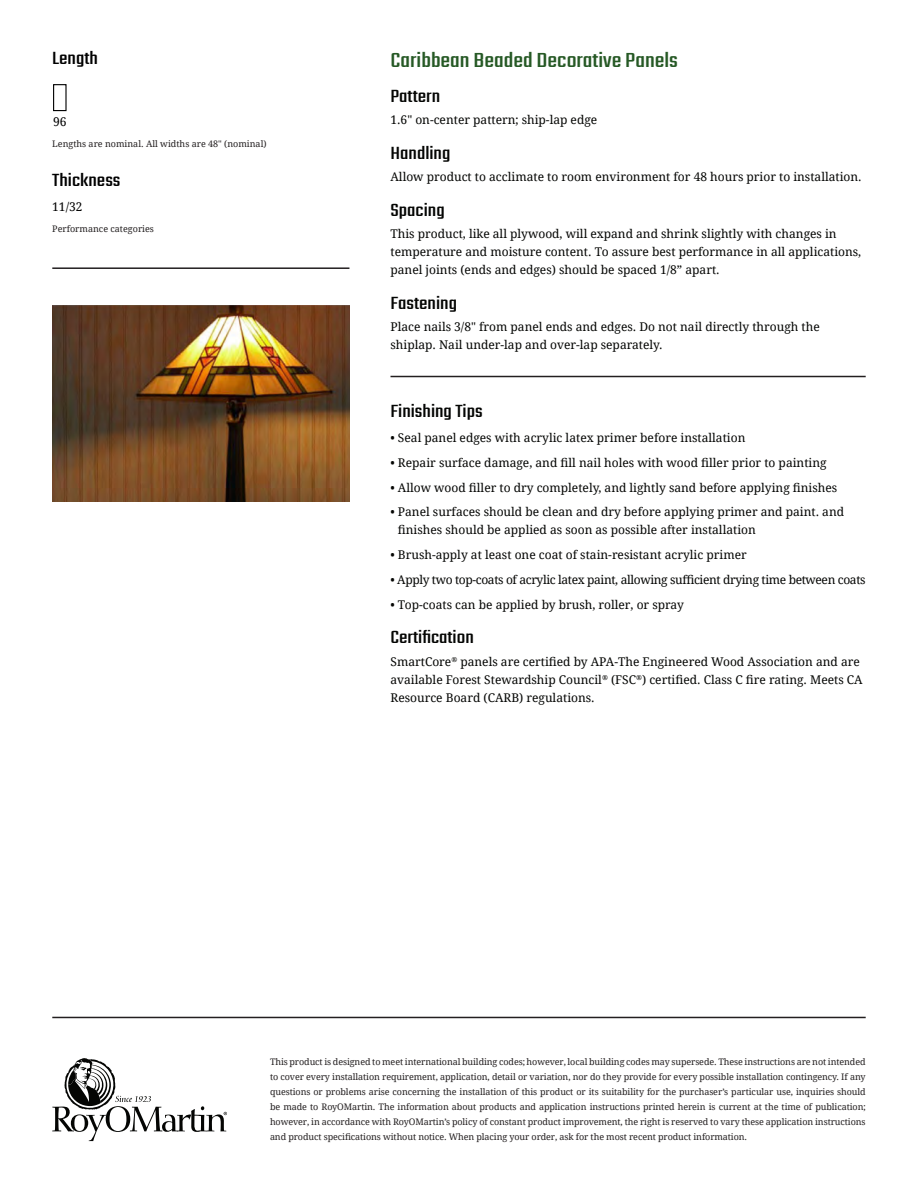
<style>
.page{position:relative;width:918px;height:1188px;background:#fff}
.page>*{position:absolute;margin:0;border:0;box-sizing:border-box;transform-origin:0 0}
.header1{font:22.5px "Teko";color:#265925;scale:1.19 1}
.header1-2{font:19.5px "Teko";color:#040503;scale:1.19 1}
.header1-3{font:19.5px "Teko";color:#000;scale:1.19 1}
.t1{font:12.15px "Droid Serif";color:#000}
.header1-4{font:12px/18px "Droid Serif";color:#040503}
.header1-5{font:12px "Droid Serif";letter-spacing:-.03em;color:#040503}
.header1-6{font:12px "Droid Serif";color:#000}
.t2{font:9px/15px "Droid Serif";color:#231f20;text-align:justify}
</style>
<div class="page">
<hr style="left:52px;top:1017px;width:814px;height:1px;background:#231f20">
<div style="left:53px;top:84px;width:14px;height:27px;border:1px solid #000"></div>
<svg style="left:52px;top:1058px;width:175px;height:83px"></svg>
<hr style="left:52px;top:267px;width:297px;height:2px;background:#231f20">
<hr style="left:391px;top:376px;width:475px;height:1px;background:#231f20">
<img style="left:52px;top:306px;width:297px;height:196px">
<p class="header1-3" style="left:52px;top:47px;width:40px">Length</p>
<p class="t1" style="left:53px;top:114px;width:15px">96</p>
<p class="t2" style="left:52px;top:136px;width:216px">Lengths are nominal. All widths are 48″ (nominal)</p>
<p class="header1-3" style="left:52px;top:169px;width:59px">Thickness</p>
<p class="header1-6" style="left:52px;top:199px;width:32px">11/32</p>
<p class="t2" style="left:52px;top:221px;width:103px">Performance categories</p>
<p class="header1" style="left:391px;top:48px;width:243px">Caribbean Beaded Decorative Panels</p>
<p class="header1-2" style="left:391px;top:85px;width:43px">Pattern</p>
<p class="header1-4" style="left:391px;top:111px;width:208px">1.6″ on-center pattern; ship-lap edge</p>
<p class="header1-2" style="left:391px;top:142px;width:52px">Handling</p>
<p class="header1-4" style="left:391px;top:168px;width:473px">Allow product to acclimate to room environment for 48 hours prior to installation.</p>
<p class="header1-2" style="left:391px;top:199px;width:47px">Spacing</p>
<p class="header1-4" style="left:391px;top:225px;width:472px">This product, like all plywood, will expand and shrink slightly with changes in temperature and moisture content. To assure best performance in all applications, panel joints (ends and edges) should be spaced 1/8” apart.</p>
<p class="header1-2" style="left:391px;top:292px;width:57px">Fastening</p>
<p class="header1-4" style="left:391px;top:318px;width:431px">Place nails 3/8″ from panel ends and edges. Do not nail directly through the shiplap. Nail under-lap and over-lap separately.</p>
<p class="header1-2" style="left:391px;top:400px;width:79px">Finishing Tips</p>
<p class="header1-4" style="left:391px;top:429px;width:356px">• Seal panel edges with acrylic latex primer before installation</p>
<p class="header1-4" style="left:391px;top:453px;width:438px">• Repair surface damage, and fill nail holes with wood filler prior to painting</p>
<p class="header1-4" style="left:391px;top:478px;width:448px">• Allow wood filler to dry completely, and lightly sand before applying finishes</p>
<p class="header1-4" style="left:398px;top:503px;width:448px;text-indent:-7px">• Panel surfaces should be clean and dry before applying primer and paint. and finishes should be applied as soon as possible after installation</p>
<p class="header1-4" style="left:391px;top:546px;width:358px">• Brush-apply at least one coat of stain-resistant acrylic primer</p>
<p class="header1-5" style="left:391px;top:571px;width:477px">• Apply two top-coats of acrylic latex paint, allowing sufficient drying time between coats</p>
<p class="header1-4" style="left:391px;top:595px;width:295px">• Top-coats can be applied by brush, roller, or spray</p>
<p class="header1-2" style="left:391px;top:626px;width:72px">Certification</p>
<p class="header1-4" style="left:391px;top:652px;width:474px">SmartCore<sup>®</sup> panels are certified by APA-The Engineered Wood Association and are available Forest Stewardship Council<sup>®</sup> (FSC<sup>®</sup>) certified. Class C fire rating. Meets CA<br>Resource Board (CARB) regulations.</p>
<p class="t2" style="left:270px;top:1054px;width:597px">This product is designed to meet international building codes; however, local building codes may supersede. These instructions are not intended to cover every installation requirement, application, detail or variation, nor do they provide for every possible installation contingency. If any questions or problems arise concerning the installation of this product or its suitability for the purchaser’s particular use, inquiries should be made to RoyOMartin. The information about products and application instructions printed herein is current at the time of publication; however, in accordance with RoyOMartin’s policy of constant product improvement, the right is reserved to vary these application instructions and product specifications without notice. When placing your order, ask for the most recent product information.</p>
</div>
